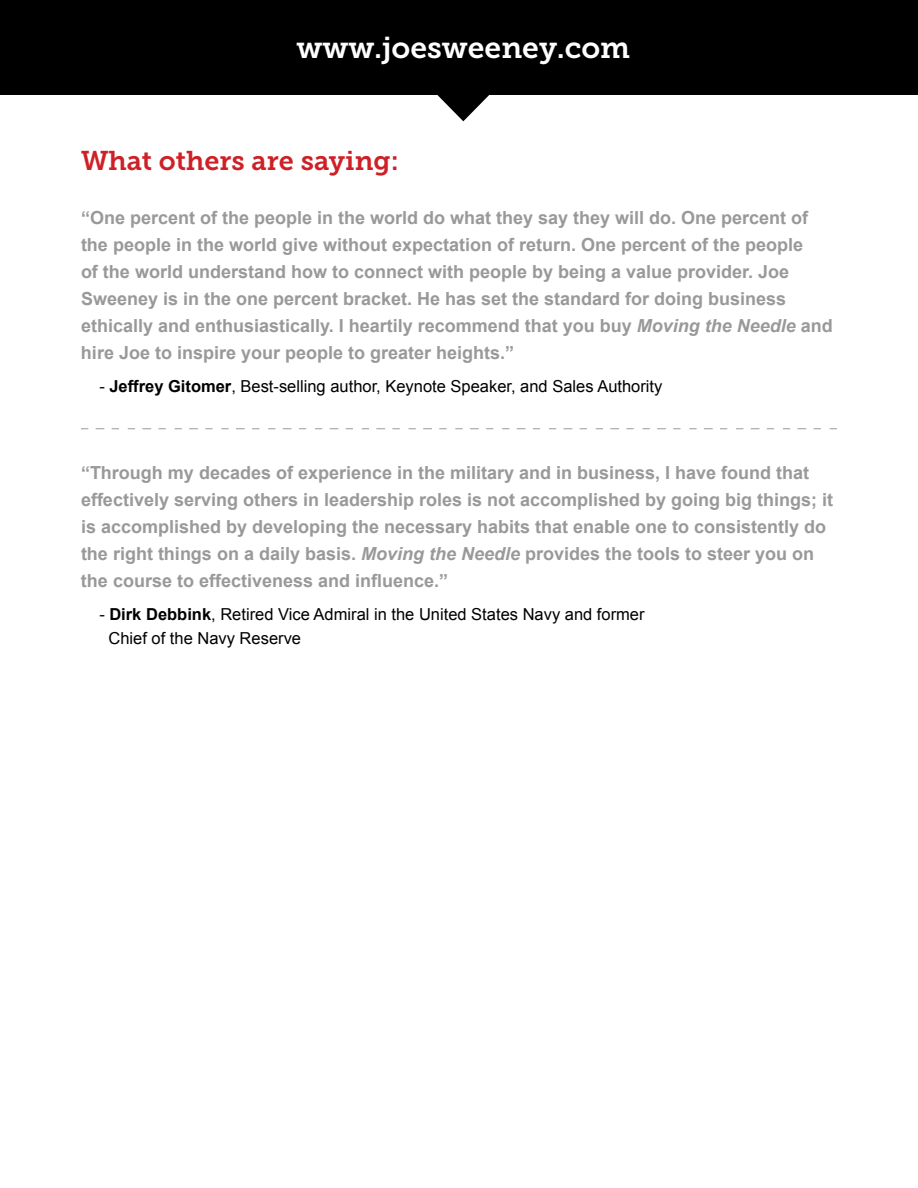
<style>
.page{position:relative;width:918px;height:1188px;background:#fff}
.page>*{position:absolute;margin:0;border:0;box-sizing:border-box;transform-origin:0 0}
.t1{font:30px "Museo Slab 700";color:#fff}
.t2{font:27px "Museo Slab 700";color:#ce2026}
.t3{font:700 18px/27px "Arial";color:#999}
.t4{font:16.5px/24px "Arial";color:#000}
.s1{font-style:italic}
.s2{font-weight:700}
</style>
<div class="page">
<div style="left:0;top:0;width:918px;height:95px;background:#000"></div>
<svg style="left:437px;top:95px;width:52px;height:26px"></svg>
<svg style="left:81px;top:428px;width:756px;height:1px"></svg>
<h1 class="t1" style="left:296px;top:31px;width:335px">www.joesweeney.com</h1>
<h2 class="t2" style="left:81px;top:146px;width:319px">What others are saying:</h2>
<p class="t3" style="left:81px;top:205px;width:753px">“One percent of the people in the world do what they say they will do. One percent of the people in the world give without expectation of return. One percent of the people<br>of the world understand how to connect with people by being a value provider. Joe Sweeney is in the one percent bracket. He has set the standard for doing business ethically and enthusiastically. I heartily recommend that you buy <span class="s1">Moving the Needle</span> and hire Joe to inspire your people to greater heights.”</p>
<p class="t4" style="left:99px;top:375px;width:565px">- <span class="s2">Jeffrey Gitomer</span>, Best-selling author, Keynote Speaker, and Sales Authority</p>
<p class="t3" style="left:81px;top:460px;width:754px">“Through my decades of experience in the military and in business, I have found that effectively serving others in leadership roles is not accomplished by going big things; it is accomplished by developing the necessary habits that enable one to consistently do the right things on a daily basis. <span class="s1">Moving the Needle</span> provides the tools to steer you on the course to effectiveness and influence.”</p>
<p class="t4" style="left:109px;top:603px;width:538px;text-indent:-9px">- <span class="s2">Dirk Debbink</span>, Retired Vice Admiral in the United States Navy and former<br>Chief of the Navy Reserve</p>
</div>
